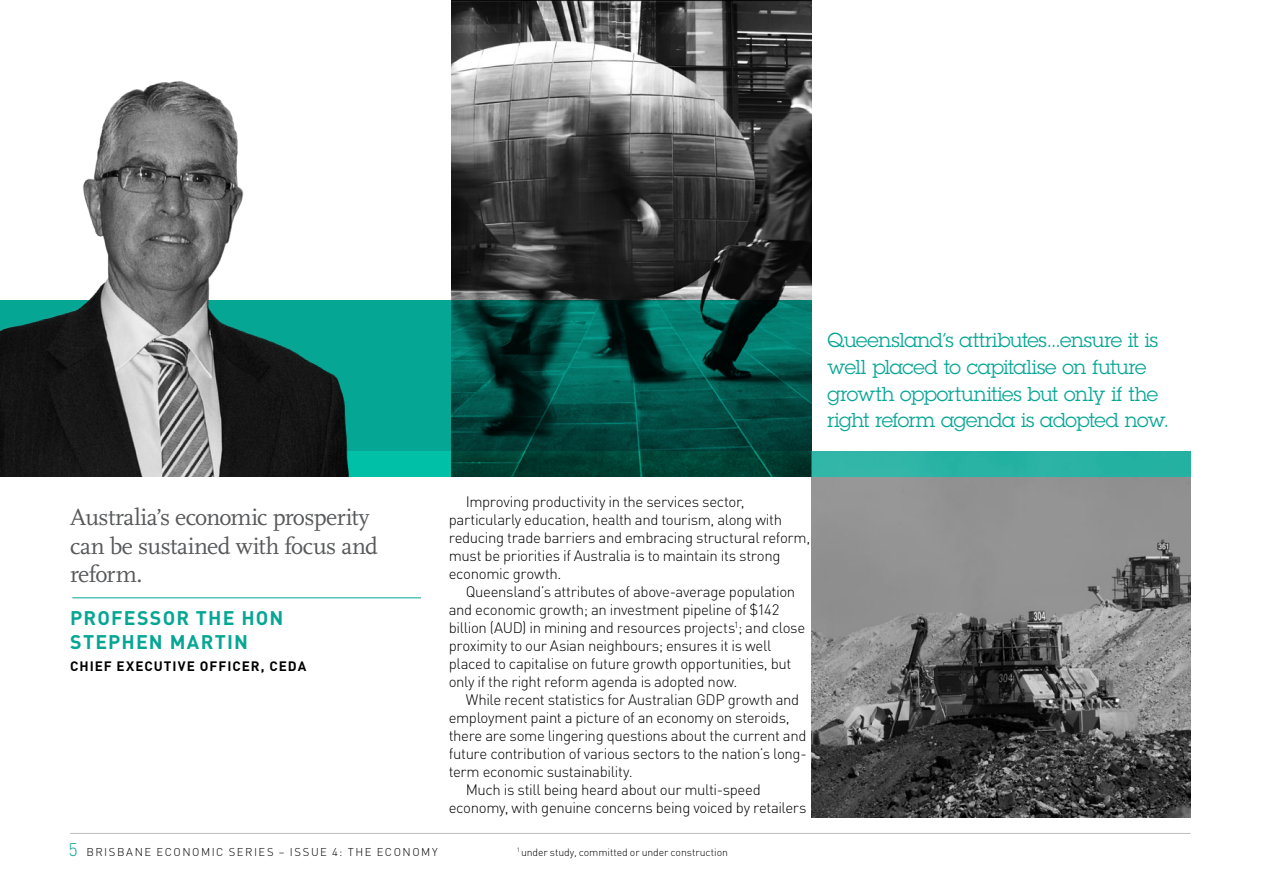
<style>
.page{position:relative;width:1263px;height:893px;background:#fff}
.page>*{position:absolute;margin:0;border:0;box-sizing:border-box;transform-origin:0 0}
.t1{font:24px/28.8px "FF Scala";letter-spacing:-.02em;color:#58595b}
.t2{font:19.65px/26.7px "Lubalin Graph";letter-spacing:-.02em;color:#06a695}
.t3{font:700 19.5px "DIN";letter-spacing:.06em;color:#06a695}
.t4{font:300 15px/18px "DIN";letter-spacing:-.025em;color:#000}
.t5{font:700 13.5px "DIN";letter-spacing:.07em;color:#000}
.t6{font:300 11.25px "DIN";letter-spacing:.135em;color:#000}
.t7{font:300 10.5px "DIN";letter-spacing:-.01em;color:#000}
.s1{font-size:18px;color:#06a695}
</style>
<div class="page">
<hr style="left:70px;top:833px;width:1121px;height:1px;background:#bcbec0">
<img style="left:451px;top:0;width:361px;height:300px">
<img style="left:812px;top:476px;width:379px;height:341px">
<svg style="left:0;top:300px;width:812px;height:177px;background:#035d54"></svg>
<hr style="left:72px;top:597px;width:349px;height:1px;background:#06a695">
<svg style="left:0;top:451px;width:1191px;height:25px;background:#138273"></svg>
<img style="left:1px;top:81px;width:359px;height:395px">
<h2 class="t2" style="left:827px;top:327px;width:343px">Queensland’s attributes...ensure it is well placed to capitalise on future growth opportunities but only if the right reform agenda is adopted now.</h2>
<h1 class="t1" style="left:70px;top:503px;width:309px">Australia’s economic prosperity can be sustained with focus and reform.</h1>
<h3 class="t3" style="left:70px;top:605px;width:28px">PROFESSOR</h3>
<h3 class="t3" style="left:196px;top:605px;width:60px">THE HON</h3>
<h3 class="t3" style="left:70px;top:629px;width:66px">STEPHEN</h3>
<h3 class="t3" style="left:170px;top:629px;width:15px">MAR</h3>
<h3 class="t3" style="left:215px;top:629px;width:23px">TIN</h3>
<p class="t5" style="left:70px;top:657px;width:219px">CHIEF EXECUTIVE OFFICER, CEDA</p>
<p class="t6" style="left:68px;top:845px;width:371px"><span class="s1">5</span> BRISBANE ECONOMIC SERIES – ISSUE 4: THE ECONOMY</p>
<p class="t4" style="left:449px;top:493px;width:363px;text-indent:17px">Improving productivity in the services sector, particularly education, health and tourism, along with reducing trade barriers and embracing structural reform, must be priorities if Australia is to maintain its strong economic growth.</p>
<p class="t4" style="left:449px;top:583px;width:358px;text-indent:17px">Queensland’s attributes of above-average population and economic growth; an investment pipeline of $142 billion (AUD) in mining and resources projects<sup>1</sup>; and close proximity to our Asian neighbours; ensures it is well placed to capitalise on future growth opportunities, but only if the right reform agenda is adopted now.</p>
<p class="t4" style="left:466px;top:691px;width:335px">While recent statistics for Australian GDP growth and</p>
<p class="t4" style="left:449px;top:709px;width:342px">employment paint a picture of an economy on steroids,</p>
<p class="t4" style="left:449px;top:727px;width:359px">there are some lingering questions about the current and</p>
<p class="t4" style="left:449px;top:745px;width:359px">future contribution of various sectors to the nation’s long-</p>
<p class="t4" style="left:449px;top:763px;width:185px">term economic sustainability.</p>
<p class="t4" style="left:466px;top:781px;width:297px">Much is still being heard about our multi-speed</p>
<p class="t4" style="left:449px;top:799px;width:359px">economy, with genuine concerns being voiced by retailers</p>
<p class="t7" style="left:517px;top:845px;width:213px"><sup>1</sup> under study, committed or under construction</p>
</div>
